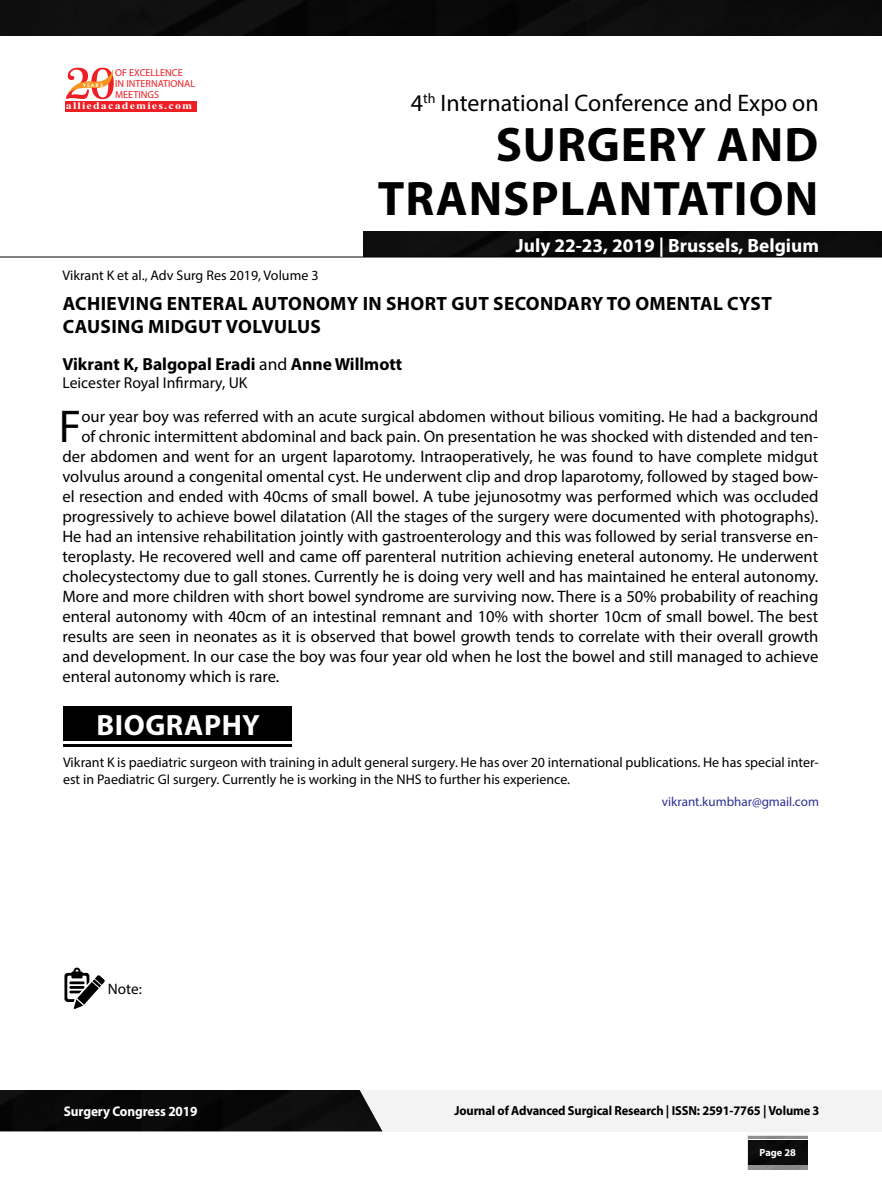
<style>
.page{position:relative;width:882px;height:1197px;background:#fff}
.page>*{position:absolute;margin:0;border:0;box-sizing:border-box;transform-origin:0 0}
.t1{font:700 48.65px/53.6px "Myriad Pro";letter-spacing:.02em;color:#000;text-align:right}
.t2{font:46.2px "Myriad Pro";color:#000}
.t3{font:700 29.4px "Myriad Pro";letter-spacing:.02em;color:#fff}
.t4{font:23.97px "Myriad Pro";color:#000}
.t5{font:700 19.25px/22.6px "Myriad Pro";letter-spacing:.02em;color:#000}
.t6{font:700 19.25px "Myriad Pro";color:#fff}
.t7{font:700 17.5px "Myriad Pro";color:#000}
.t8{font:16.62px "Myriad Pro";color:#000}
.t9{font:15.75px "Myriad Pro";color:#000}
.t10{font:15.22px "Myriad Pro";color:#000}
.t11{font:14px/17.2px "Myriad Pro";color:#000}
.t12{font:700 14px "Myriad Pro";letter-spacing:-.01em;color:#fff;scale:.95 1}
.t13{font:700 13.12px "Myriad Pro";letter-spacing:-.01em;color:#000;scale:.95 1}
.t14{font:13.12px "Myriad Pro";color:#2e3092}
.t15{font:700 10.33px "Myriad Pro";color:#fff}
.t16{font:10.15px/10.8px "Myriad Pro";color:#ed1f24}
.t17{font:700 10.15px "Times New Roman";letter-spacing:.1em;color:#fff;scale:1.18 1}
.t18{font:5.25px "Oregon LDO Black";letter-spacing:.24em;color:#fff;scale:1.06 1}
.s1{font-weight:400}
</style>
<div class="page">
<svg style="left:64px;top:967px;width:41px;height:42px"></svg>
<img style="left:748px;top:1140px;width:60px;height:24px">
<hr style="left:748px;top:1136px;width:60px;height:3px;background:#000">
<div style="left:0;top:1090px;width:382px;height:41px;background:#090909"></div>
<div style="left:363px;top:231px;width:519px;height:26px;background:#0d0d0d"></div>
<hr style="left:0;top:257px;width:882px;height:1px;background:#000">
<div style="left:0;top:0;width:882px;height:35px;background:#0c0c0c"></div>
<div style="left:65px;top:101px;width:132px;height:10px;background:#ed1f24"></div>
<svg style="left:66px;top:68px;width:48px;height:31px"></svg>
<div style="left:63px;top:707px;width:228px;height:34px;background:#000"></div>
<hr style="left:63px;top:744px;width:228px;height:3px;background:#000">
<p class="t16" style="left:115px;top:67px;width:82px">OF EXCELLENCE<br>IN INTERNATIONAL<br>MEETINGS</p>
<p class="t17" style="left:66px;top:99px;width:109px">alliedacademies.com</p>
<p class="t18" style="left:83px;top:82px;width:21px">YEARS</p>
<p class="t11" style="left:62px;top:267px;width:258px">Vikrant K et al., Adv Surg Res 2019, Volume 3</p>
<h3 class="t4" style="left:411px;top:89px;width:409px">4<sup>th</sup> International Conference and Expo on</h3>
<h1 class="t1" style="left:378px;top:116px;width:442px">SURGERY AND<br>TRANSPLANTATION</h1>
<p class="t6" style="left:516px;top:233px;width:305px">July 22-23, 2019 | Brussels, Belgium</p>
<p class="t5" style="left:63px;top:292px;width:711px">ACHIEVING ENTERAL AUTONOMY IN SHORT GUT SECONDARY TO OMENTAL CYST<br>CAUSING MIDGUT VOLVULUS</p>
<p class="t7" style="left:62px;top:353px;width:341px">Vikrant K, Balgopal Eradi <span class="s1">and</span> Anne Willmott</p>
<p class="t9" style="left:62px;top:373px;width:186px">Leicester Royal Infirmary, UK</p>
<h2 class="t2" style="left:59px;top:398px;width:24px">F</h2>
<p class="t8" style="left:81px;top:407px;width:738px">our year boy was referred with an acute surgical abdomen without bilious vomiting. He had a background</p>
<p class="t8" style="left:81px;top:427px;width:738px">of chronic intermittent abdominal and back pain. On presentation he was shocked with distended and ten-</p>
<p class="t8" style="left:62px;top:447px;width:757px">der abdomen and went for an urgent laparotomy. Intraoperatively, he was found to have complete midgut</p>
<p class="t8" style="left:62px;top:466px;width:757px">volvulus around a congenital omental cyst. He underwent clip and drop laparotomy, followed by staged bow-</p>
<p class="t8" style="left:62px;top:486px;width:757px">el resection and ended with 40cms of small bowel. A tube jejunosotmy was performed which was occluded</p>
<p class="t8" style="left:62px;top:506px;width:757px">progressively to achieve bowel dilatation (All the stages of the surgery were documented with photographs).</p>
<p class="t8" style="left:62px;top:526px;width:757px">He had an intensive rehabilitation jointly with gastroenterology and this was followed by serial transverse en-</p>
<p class="t8" style="left:62px;top:546px;width:757px">teroplasty. He recovered well and came off parenteral nutrition achieving eneteral autonomy. He underwent</p>
<p class="t8" style="left:62px;top:566px;width:757px">cholecystectomy due to gall stones. Currently he is doing very well and has maintained he enteral autonomy.</p>
<p class="t8" style="left:62px;top:586px;width:757px">More and more children with short bowel syndrome are surviving now. There is a 50% probability of reaching</p>
<p class="t8" style="left:62px;top:606px;width:757px">enteral autonomy with 40cm of an intestinal remnant and 10% with shorter 10cm of small bowel. The best</p>
<p class="t8" style="left:62px;top:626px;width:757px">results are seen in neonates as it is observed that bowel growth tends to correlate with their overall growth</p>
<p class="t8" style="left:62px;top:646px;width:757px">and development. In our case the boy was four year old when he lost the bowel and still managed to achieve</p>
<p class="t8" style="left:62px;top:666px;width:218px">enteral autonomy which is rare.</p>
<h3 class="t3" style="left:96px;top:706px;width:165px">BIOGRAPHY</h3>
<p class="t11" style="left:63px;top:753px;width:757px">Vikrant K is paediatric surgeon with training in adult general surgery. He has over 20 international publications. He has special inter&shy;est in Paediatric GI surgery. Currently he is working in the NHS to further his experience.</p>
<p class="t14" style="left:662px;top:793px;width:159px">vikrant.kumbhar@gmail.com</p>
<p class="t10" style="left:108px;top:979px;width:35px">Note:</p>
<p class="t12" style="left:64px;top:1102px;width:142px">Surgery Congress 2019</p>
<p class="t13" style="left:454px;top:1102px;width:386px">Journal of Advanced Surgical Research | ISSN: 2591-7765 | Volume 3</p>
<p class="t15" style="left:760px;top:1146px;width:38px">Page 28</p>
</div>
